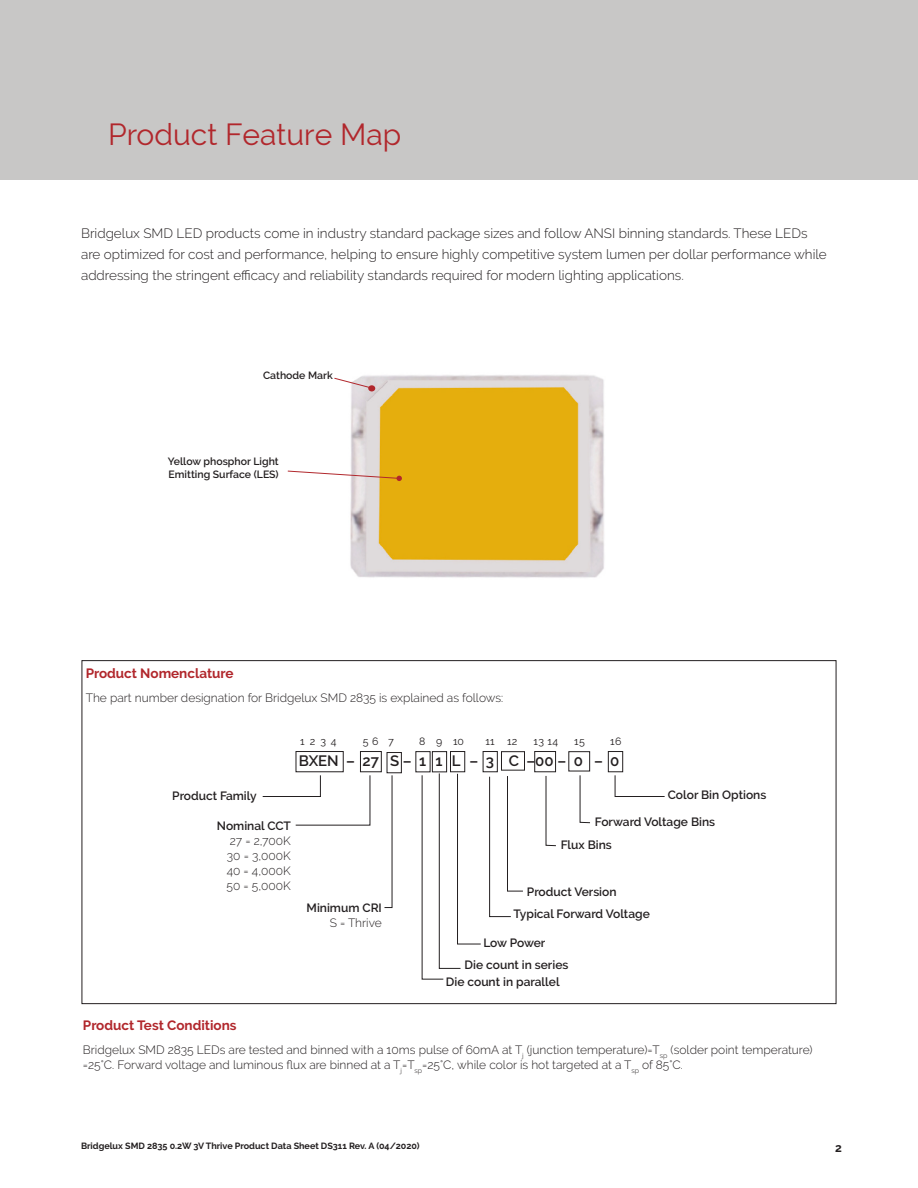
<style>
.page{position:relative;width:918px;height:1188px;background:#fff}
.page>*{position:absolute;margin:0;border:0;box-sizing:border-box;transform-origin:0 0}
.section_header{font:30px "Raleway";color:#b1272c}
.main_text_block{font:600 15px "Raleway";color:#231f20}
.main_text_block-2{font:300 13.5px/21px "Raleway";color:#231f20}
.main_text_block-3{font:700 13.5px "Raleway";color:#b1272c}
.main_text_block-4{font:300 12px/15px "Raleway";color:#231f20}
.main_text_block-5{font:600 12px "Raleway";color:#231f20}
.main_text_block-6{font:600 12px "Raleway";letter-spacing:-.02em;color:#231f20}
.t1{font:700 12px "Raleway";color:#231f20}
.main_text_block-7{font:600 10.5px/12.8px "Raleway";color:#231f20}
.main_text_block-8{font:10.5px "Raleway";letter-spacing:.04em;color:#231f20}
.t2{font:700 9px "Raleway";color:#231f20}
</style>
<div class="page">
<div style="left:0;top:0;width:918px;height:180px;background:#c8c7c6"></div>
<img style="left:350px;top:375px;width:254px;height:203px">
<svg style="left:287px;top:470px;width:115px;height:11px"></svg>
<svg style="left:334px;top:377px;width:39px;height:12px"></svg>
<div style="left:368px;top:385px;width:7px;height:6px;background:#b1272c;border-radius:50%"></div>
<svg style="left:262px;top:775px;width:109px;height:51px"></svg>
<svg style="left:384px;top:775px;width:9px;height:133px"></svg>
<svg style="left:545px;top:776px;width:11px;height:70px"></svg>
<svg style="left:579px;top:775px;width:11px;height:48px"></svg>
<svg style="left:614px;top:775px;width:51px;height:22px"></svg>
<div style="left:296px;top:751px;width:48px;height:21px;border:1px solid #231f20"></div>
<div style="left:360px;top:751px;width:22px;height:21px;border:1px solid #231f20"></div>
<div style="left:534px;top:751px;width:22px;height:21px;border:1px solid #231f20"></div>
<div style="left:608px;top:751px;width:15px;height:21px;border:1px solid #231f20"></div>
<div style="left:483px;top:751px;width:15px;height:21px;border:1px solid #231f20"></div>
<div style="left:387px;top:752px;width:15px;height:21px;border:1px solid #231f20"></div>
<div style="left:450px;top:751px;width:15px;height:21px;border:1px solid #231f20"></div>
<div style="left:501px;top:751px;width:24px;height:20px;border:1px solid #231f20"></div>
<div style="left:568px;top:751px;width:22px;height:20px;border:1px solid #231f20"></div>
<svg style="left:489px;top:776px;width:34px;height:141px"></svg>
<div style="left:432px;top:751px;width:15px;height:21px;border:1px solid #231f20"></div>
<svg style="left:421px;top:773px;width:60px;height:207px"></svg>
<p class="section_header" style="left:108px;top:117px;width:295px">Product Feature Map</p>
<p class="main_text_block-2" style="left:81px;top:223px;width:747px">Bridgelux SMD LED products come in industry standard package sizes and follow ANSI binning standards. These LEDs are optimized for cost and performance, helping to ensure highly competitive system lumen per dollar performance while addressing the stringent efficacy and reliability standards required for modern lighting applications.</p>
<p class="main_text_block-7" style="left:263px;top:369px;width:71px">Cathode Mark</p>
<p class="main_text_block-7" style="left:168px;top:455px;width:112px">Yellow phosphor Light<br>Emitting Surface (LES)</p>
<p class="main_text_block-3" style="left:86px;top:666px;width:149px">Product Nomenclature</p>
<p class="main_text_block-4" style="left:86px;top:691px;width:419px">The part number designation for Bridgelux SMD 2835 is explained as follows:</p>
<p class="main_text_block-8" style="left:300px;top:735px;width:38px">1 2 3 4</p>
<p class="main_text_block-8" style="left:363px;top:735px;width:33px">5 6 7</p>
<p class="main_text_block-8" style="left:419px;top:735px;width:46px">8 9 10</p>
<p class="main_text_block-8" style="left:486px;top:735px;width:33px">11 12</p>
<p class="main_text_block-8" style="left:533px;top:735px;width:26px">13 14</p>
<p class="main_text_block-8" style="left:574px;top:735px;width:12px">15</p>
<p class="main_text_block-8" style="left:610px;top:735px;width:13px">16</p>
<p class="main_text_block" style="left:299px;top:752px;width:322px">BXEN – 27 S – 1 1 L – 3 C –00 – 0 – 0</p>
<p class="main_text_block-5" style="left:172px;top:788px;width:86px">Product Family</p>
<p class="main_text_block-5" style="left:668px;top:788px;width:100px">Color Bin Options</p>
<p class="main_text_block-5" style="left:561px;top:838px;width:53px">Flux Bins</p>
<p class="main_text_block-5" style="left:217px;top:819px;width:76px">Nominal CCT</p>
<p class="main_text_block-5" style="left:595px;top:815px;width:122px">Forward Voltage Bins</p>
<p class="main_text_block-4" style="left:230px;top:833px;width:63px">27 = 2,700K</p>
<p class="main_text_block-4" style="left:227px;top:848px;width:65px">30 = 3,000K</p>
<p class="main_text_block-4" style="left:227px;top:863px;width:66px">40 = 4,000K</p>
<p class="main_text_block-4" style="left:227px;top:878px;width:66px">50 = 5,000K</p>
<p class="main_text_block-5" style="left:527px;top:885px;width:91px">Product Version</p>
<p class="main_text_block-5" style="left:307px;top:901px;width:77px">Minimum CRI</p>
<p class="main_text_block-4" style="left:330px;top:916px;width:54px">S = Thrive</p>
<p class="main_text_block-5" style="left:513px;top:907px;width:138px">Typical Forward Voltage</p>
<p class="main_text_block-5" style="left:465px;top:958px;width:105px">Die count in series</p>
<p class="main_text_block-6" style="left:483px;top:936px;width:64px">Low Power</p>
<p class="main_text_block-5" style="left:446px;top:975px;width:115px">Die count in parallel</p>
<p class="main_text_block-3" style="left:83px;top:1017px;width:155px">Product Test Conditions</p>
<p class="main_text_block-4" style="left:83px;top:1042px;width:731px">Bridgelux SMD 2835 LEDs are tested and binned with a 10ms pulse of 60mA at T<sub>j</sub> (junction temperature)=T<sub>sp</sub> (solder point temperature) =25°C. Forward voltage and luminous flux are binned at a T<sub>j</sub>=T<sub>sp</sub>=25°C, while color is hot targeted at a T<sub>sp</sub> of 85°C.</p>
<p class="t2" style="left:81px;top:1141px;width:340px">Bridgelux SMD 2835 0.2W 3V Thrive Product Data Sheet DS311 Rev. A (04/2020)</p>
<p class="t1" style="left:835px;top:1141px;width:8px">2</p>
</div>
